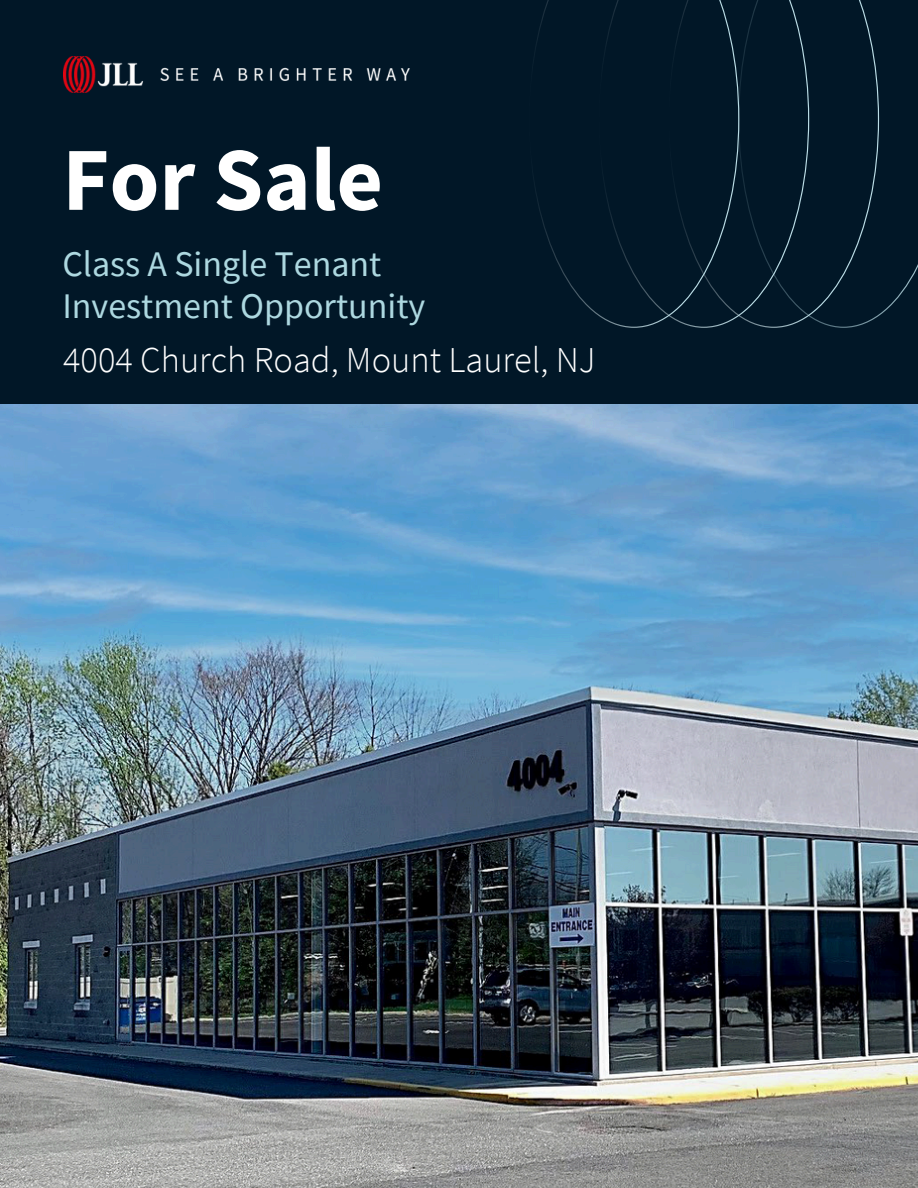
<style>
.page{position:relative;width:918px;height:1188px;background:#fff}
.page>*{position:absolute;margin:0;border:0;box-sizing:border-box;transform-origin:0 0}
.t1{font:700 90px "Source Sans Pro";color:#fff}
.t2{font:300 36.45px "Source Sans Pro";color:#fff}
.t3{font:36px/42.8px "Source Sans Pro";color:#add8e0}
</style>
<div class="page">
<div style="left:0;top:0;width:918px;height:369px;background:#011727"></div>
<svg style="left:809px;top:0;width:70px;height:328px"></svg>
<svg style="left:739px;top:0;width:70px;height:328px"></svg>
<svg style="left:535px;top:0;width:204px;height:328px"></svg>
<img style="left:63px;top:56px;width:347px;height:36px">
<img style="left:0;top:403px;width:918px;height:785px">
<div style="left:0;top:360px;width:918px;height:43px;background:#011727"></div>
<p class="t1" style="left:62px;top:121px;width:322px">For Sale</p>
<p class="t3" style="left:62px;top:241px;width:364px">Class A Single Tenant<br>Investment Opportunity</p>
<p class="t2" style="left:63px;top:336px;width:534px">4004 Church Road, Mount Laurel, NJ</p>
</div>
